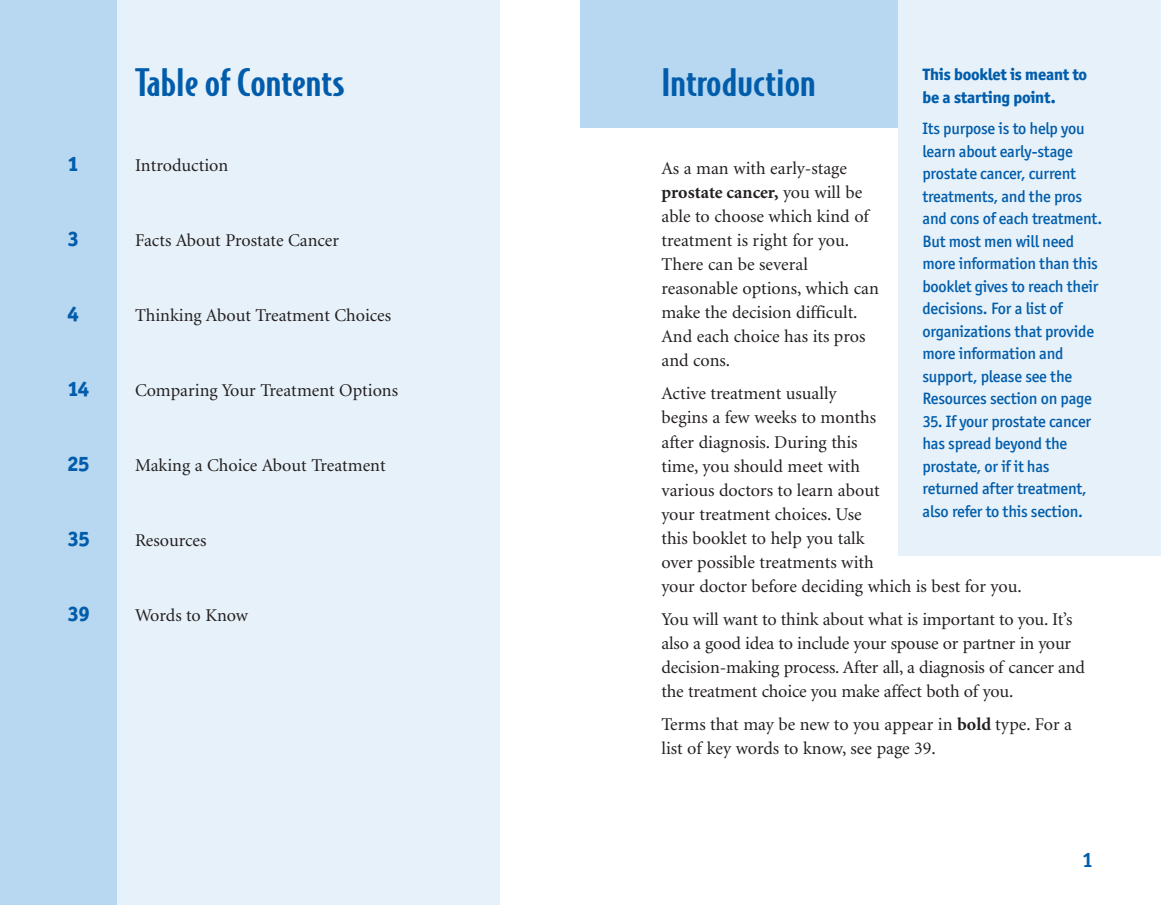
<style>
.page{position:relative;width:1161px;height:905px;background:#fff}
.page>*{position:absolute;margin:0;border:0;box-sizing:border-box;transform-origin:0 0}
.t1{font:500 36px "Bodega Sans";color:#015dab;scale:1.25 1}
.t2{font:800 21px "Officina San ITC";letter-spacing:-.025em;color:#015dab}
.t3{font:700 21px "Officina San ITC";color:#015dab}
.t4{font:18px/24px "Minion";color:#231f20}
.t5{font:500 16.5px/22.5px "Officina San ITC";letter-spacing:-.015em;color:#015dab}
.t6{font:800 16.5px/22.5px "Officina San ITC";letter-spacing:-.015em;color:#015dab}
.s1{font-weight:700}
</style>
<div class="page">
<div style="left:580px;top:0;width:514px;height:128px;background:#b8d7f0"></div>
<div style="left:106px;top:0;width:394px;height:904px;background:#e6f1f9"></div>
<div style="left:0;top:0;width:117px;height:904px;background:#b8d7f0"></div>
<div style="left:898px;top:0;width:263px;height:556px;background:#e6f1f9"></div>
<h1 class="t1" style="left:135px;top:63px;width:169px">Table of Contents</h1>
<p class="t2" style="left:68px;top:157px;width:13px">1</p>
<p class="t4" style="left:135px;top:155px;width:95px">Introduction</p>
<p class="t2" style="left:68px;top:232px;width:13px">3</p>
<p class="t4" style="left:135px;top:230px;width:205px">Facts About Prostate Cancer</p>
<p class="t2" style="left:68px;top:307px;width:13px">4</p>
<p class="t4" style="left:135px;top:305px;width:258px">Thinking About Treatment Choices</p>
<p class="t2" style="left:68px;top:382px;width:23px">14</p>
<p class="t4" style="left:135px;top:380px;width:265px">Comparing Your Treatment Options</p>
<p class="t2" style="left:68px;top:457px;width:23px">25</p>
<p class="t4" style="left:135px;top:455px;width:252px">Making a Choice About Treatment</p>
<p class="t2" style="left:68px;top:532px;width:24px">35</p>
<p class="t4" style="left:135px;top:530px;width:73px">Resources</p>
<p class="t2" style="left:68px;top:607px;width:24px">39</p>
<p class="t4" style="left:135px;top:605px;width:115px">Words to Know</p>
<p class="t6" style="left:922px;top:65px;width:166px">This booklet is meant to be a starting point.</p>
<p class="t5" style="left:922px;top:119px;width:181px">Its purpose is to help you learn about early-stage prostate cancer, current treatments, and the pros and cons of each treatment.<br>But most men will need more information than this booklet gives to reach their decisions. For a list of organizations that provide more information and support, please see the<br>Resources section on page</p>
<p class="t5" style="left:922px;top:411px;width:170px">35. If your prostate cancer has spread beyond the prostate, or if it has returned after treatment, also refer to this section.</p>
<h1 class="t1" style="left:662px;top:63px;width:125px">Introduction</h1>
<p class="t4" style="left:661px;top:158px;width:219px">As a man with early-stage <span class="s1">prostate cancer,</span> you will be able to choose which kind of treatment is right for you.<br>There can be several reasonable options, which can make the decision difficult.<br>And each choice has its pros and cons.</p>
<p class="t4" style="left:661px;top:383px;width:362px">Active treatment usually<br>begins a few weeks to months<br>after diagnosis. During this<br>time, you should meet with<br>various doctors to learn about<br>your treatment choices. Use<br>this booklet to help you talk<br>over possible treatments with<br>your doctor before deciding which is best for you.</p>
<p class="t4" style="left:662px;top:608px;width:425px">You will want to think about what is important to you. It’s also a good idea to include your spouse or partner in your decision-making process. After all, a diagnosis of cancer and the treatment choice you make affect both of you.</p>
<p class="t4" style="left:662px;top:713px;width:412px">Terms that may be new to you appear in <span class="s1">bold</span> type. For a list of key words to know, see page 39.</p>
<p class="t3" style="left:1082px;top:852px;width:13px">1</p>
</div>
